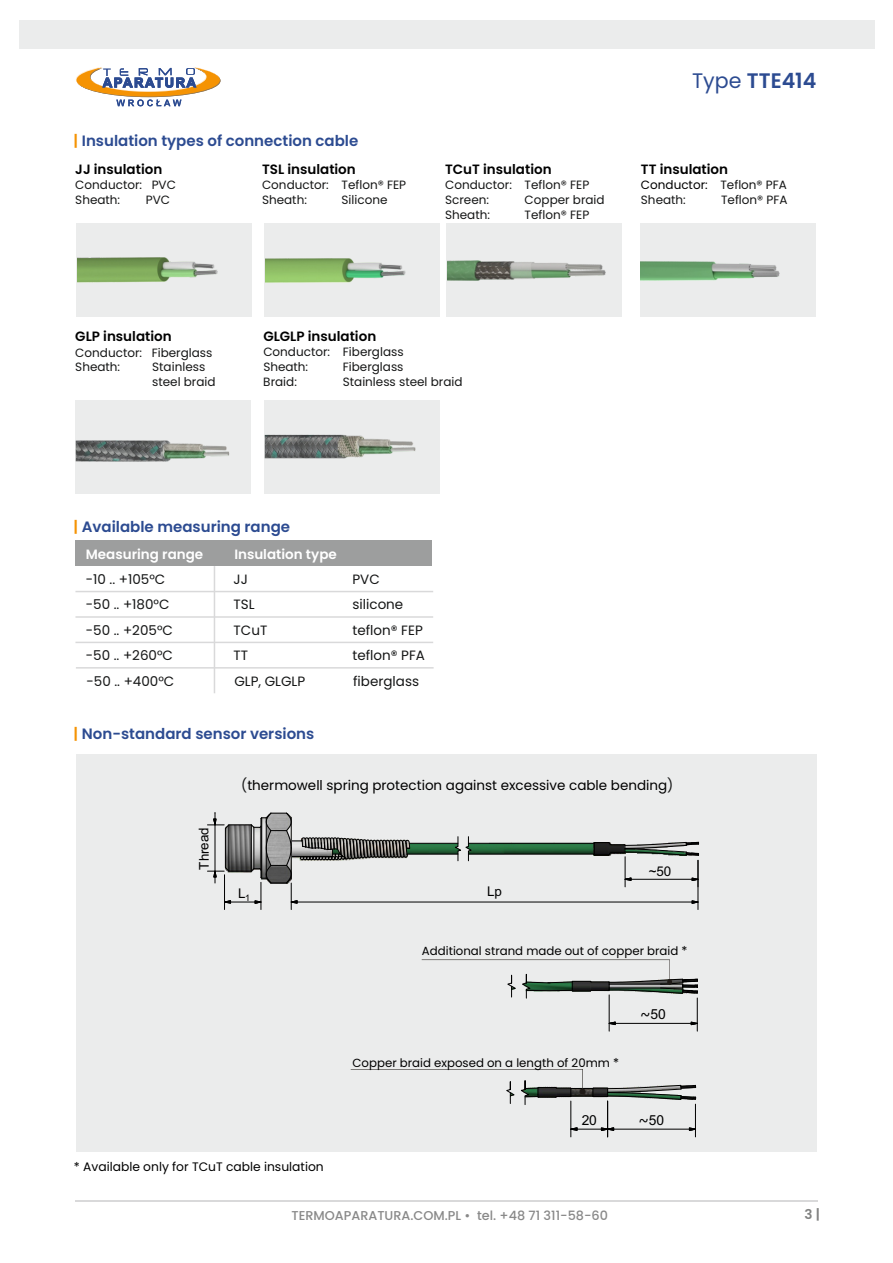
<style>
.page{position:relative;width:893px;height:1263px;background:#fff}
.page>*{position:absolute;margin:0;border:0;box-sizing:border-box;transform-origin:0 0}
.t1{font:600 21px "Poppins";color:#2c4b91}
.t2{font:600 15px "Poppins";color:#2c4b91}
.t3{font:13.8px "Arial";color:#000}
.t4{font:13.5px "Poppins";color:#151616}
.t5{font:600 13.5px "Poppins";color:#000}
.t6{font:13.5px "Poppins";color:#000}
.t7{font:600 13.5px "Poppins";color:#fff}
.t8{font:600 13.5px "Poppins";color:#818281}
.t9{font:13.35px "Arial";color:#000}
.t10{font:500 12.75px "Poppins";color:#898989}
.t11{font:12.3px "Poppins";color:#000}
.t12{font:12px/14.5px "Poppins";color:#151616}
.t13{font:11.7px "Poppins";color:#000}
.t14{font:9px "Arial";color:#000}
.s1{font-weight:400}
.s2{color:#f59303}
.s3{color:#000}
.s4{color:#151616}
.s5{font-size:12.3px}
.s6{font-family:"Tahoma";font-size:13.5px}
</style>
<div class="page">
<div style="left:76px;top:754px;width:741px;height:398px;background:#ebecec"></div>
<svg style="left:689px;top:1127px;width:6px;height:4px"></svg>
<hr style="left:614px;top:1129px;width:75px;height:1px;background:#000">
<hr style="left:695px;top:1104px;width:1px;height:33px;background:#000">
<svg style="left:570px;top:1127px;width:44px;height:4px"></svg>
<hr style="left:607px;top:1101px;width:1px;height:36px;background:#000">
<hr style="left:571px;top:1101px;width:1px;height:36px;background:#000">
<svg style="left:351px;top:1069px;width:345px;height:36px"></svg>
<svg style="left:691px;top:1021px;width:6px;height:4px"></svg>
<svg style="left:608px;top:1021px;width:8px;height:4px"></svg>
<hr style="left:615px;top:1023px;width:76px;height:1px;background:#000">
<hr style="left:697px;top:998px;width:1px;height:33px;background:#000">
<hr style="left:609px;top:995px;width:1px;height:36px;background:#000">
<svg style="left:422px;top:959px;width:276px;height:40px"></svg>
<img style="left:411px;top:842px;width:183px;height:12px">
<img style="left:472px;top:844px;width:32px;height:10px">
<hr style="left:468px;top:854px;width:126px;height:1px;background:#000">
<hr style="left:409px;top:843px;width:49px;height:1px;background:#000">
<hr style="left:407px;top:854px;width:51px;height:1px;background:#000">
<hr style="left:468px;top:843px;width:126px;height:1px;background:#000">
<svg style="left:454px;top:836px;width:18px;height:25px"></svg>
<svg style="left:691px;top:900px;width:7px;height:4px"></svg>
<hr style="left:297px;top:902px;width:395px;height:1px;background:#000">
<hr style="left:698px;top:860px;width:1px;height:49px;background:#000">
<svg style="left:594px;top:842px;width:106px;height:45px"></svg>
<hr style="left:625px;top:857px;width:1px;height:30px;background:#000">
<svg style="left:207px;top:812px;width:204px;height:97px"></svg>
<svg style="left:76px;top:67px;width:144px;height:39px"></svg>
<div style="left:19px;top:20px;width:855px;height:29px;background:#ebecec"></div>
<hr style="left:75px;top:1200px;width:742px;height:2px;background:#d9d9da">
<div style="left:77px;top:223px;width:175px;height:93px;background:#ebecec"></div>
<div style="left:447px;top:223px;width:175px;height:93px;background:#ebecec"></div>
<div style="left:265px;top:223px;width:175px;height:93px;background:#ebecec"></div>
<div style="left:640px;top:223px;width:175px;height:94px;background:#ebecec"></div>
<img style="left:77px;top:258px;width:141px;height:25px">
<img style="left:265px;top:259px;width:141px;height:23px">
<img style="left:640px;top:262px;width:139px;height:19px">
<img style="left:447px;top:260px;width:158px;height:21px">
<div style="left:75px;top:400px;width:176px;height:94px;background:#ebecec"></div>
<div style="left:264px;top:400px;width:176px;height:94px;background:#ebecec"></div>
<img style="left:229px;top:435px;width:187px;height:23px">
<img style="left:75px;top:440px;width:154px;height:22px">
<div style="left:75px;top:541px;width:356px;height:25px;background:#9d9e9e"></div>
<hr style="left:214px;top:566px;width:1px;height:127px;background:#d9d9da">
<hr style="left:75px;top:642px;width:358px;height:1px;background:#d9d9da">
<hr style="left:75px;top:616px;width:358px;height:2px;background:#d9d9da">
<hr style="left:75px;top:591px;width:358px;height:1px;background:#d9d9da">
<hr style="left:76px;top:667px;width:358px;height:2px;background:#d9d9da">
<h1 class="t1" style="left:692px;top:66px;width:126px"><span class="s1">Type</span> TTE414</h1>
<p class="t2" style="left:74px;top:130px;width:286px"><span class="s2">|</span> Insulation types of connection cable</p>
<p class="t5" style="left:75px;top:160px;width:88px">JJ insulation</p>
<p class="t12" style="left:75px;top:178px;width:102px">Conductor: PVC<br>Sheath:</p>
<p class="t12" style="left:146px;top:193px;width:26px">PVC</p>
<p class="t5" style="left:262px;top:160px;width:95px">TSL insulation</p>
<p class="t12" style="left:262px;top:178px;width:146px">Conductor: Teflon® FEP<br>Sheath:</p>
<p class="t12" style="left:342px;top:193px;width:47px">Silicone</p>
<p class="t5" style="left:445px;top:160px;width:108px">TCuT insulation</p>
<p class="t12" style="left:445px;top:178px;width:146px">Conductor: Teflon® FEP<br>Screen:</p>
<p class="t12" style="left:525px;top:193px;width:82px">Copper braid</p>
<p class="t5" style="left:641px;top:160px;width:89px">TT insulation</p>
<p class="t12" style="left:641px;top:178px;width:148px"><span class="s3">Conductor:</span> Teflon® PFA<br>Sheath:</p>
<p class="t12" style="left:721px;top:193px;width:68px">Teflon® PFA</p>
<p class="t12" style="left:445px;top:207px;width:46px">Sheath:</p>
<p class="t12" style="left:525px;top:207px;width:66px">Teflon® FEP</p>
<p class="t5" style="left:75px;top:327px;width:98px">GLP insulation</p>
<p class="t12" style="left:75px;top:345px;width:139px">Conductor: Fiberglass<br>Sheath:</p>
<p class="t12" style="left:152px;top:360px;width:65px">Stainless steel braid</p>
<p class="t5" style="left:263px;top:327px;width:114px">GLGLP insulation</p>
<p class="t12" style="left:263px;top:345px;width:142px">Conductor: Fiberglass<br>Sheath:</p>
<p class="t12" style="left:343px;top:360px;width:62px">Fiberglass</p>
<p class="t12" style="left:263px;top:374px;width:35px">Braid:</p>
<p class="t12" style="left:343px;top:374px;width:121px">Stainless steel braid</p>
<p class="t2" style="left:74px;top:516px;width:218px"><span class="s2">|</span> Available measuring range</p>
<p class="t7" style="left:86px;top:545px;width:119px">Measuring range</p>
<p class="t7" style="left:234px;top:545px;width:104px">Insulation type</p>
<p class="t4" style="left:86px;top:570px;width:81px">-10 .. +105°C</p>
<p class="t4" style="left:234px;top:570px;width:16px">JJ</p>
<p class="t4" style="left:352px;top:570px;width:29px">PVC</p>
<p class="t4" style="left:86px;top:595px;width:85px">-50 .. +180°C</p>
<p class="t4" style="left:233px;top:595px;width:23px">TSL</p>
<p class="t4" style="left:352px;top:595px;width:52px">silicone</p>
<p class="t4" style="left:86px;top:621px;width:89px">-50 .. +205°C</p>
<p class="t4" style="left:234px;top:621px;width:35px">TCuT</p>
<p class="t4" style="left:352px;top:621px;width:72px">teflon® FEP</p>
<p class="t4" style="left:86px;top:646px;width:89px">-50 .. +260°C</p>
<p class="t4" style="left:234px;top:646px;width:16px">TT</p>
<p class="t4" style="left:352px;top:646px;width:74px">teflon® PFA</p>
<p class="t4" style="left:86px;top:672px;width:89px">-50 .. +400°C</p>
<p class="t4" style="left:234px;top:672px;width:72px">GLP, GLGLP</p>
<p class="t4" style="left:353px;top:672px;width:67px">fiberglass</p>
<p class="t2" style="left:74px;top:723px;width:242px"><span class="s2">|</span> Non-standard sensor versions</p>
<p class="t9" style="left:199px;top:870px;width:44px;rotate:-90deg">Thread</p>
<p class="t6" style="left:241px;top:776px;width:434px"><span class="s4">(</span>thermowell spring protection against excessive cable bending<span class="s4">)</span></p>
<p class="t9" style="left:238px;top:888px;width:9px">L</p>
<p class="t9" style="left:487px;top:886px;width:16px">Lp</p>
<p class="t14" style="left:245px;top:894px;width:7px">1</p>
<p class="t9" style="left:649px;top:866px;width:24px">~50</p>
<p class="t13" style="left:422px;top:943px;width:267px">Additional strand made out of copper braid <span class="s5">*</span></p>
<p class="t13" style="left:353px;top:1054px;width:268px">Copper braid exposed on a length of 20mm <span class="s5">*</span></p>
<p class="t3" style="left:641px;top:1009px;width:27px"><span class="s6">~</span>50</p>
<p class="t3" style="left:582px;top:1115px;width:17px">20</p>
<p class="t3" style="left:639px;top:1115px;width:27px"><span class="s6">~</span>50</p>
<p class="t11" style="left:74px;top:1158px;width:251px">* Available only for TCuT cable insulation</p>
<p class="t10" style="left:291px;top:1207px;width:318px">TERMOAPARATURA.COM.PL • tel. +48 71 311-58-60</p>
<p class="t8" style="left:802px;top:1205px;width:19px"><sup>3</sup>3 |</p>
</div>
